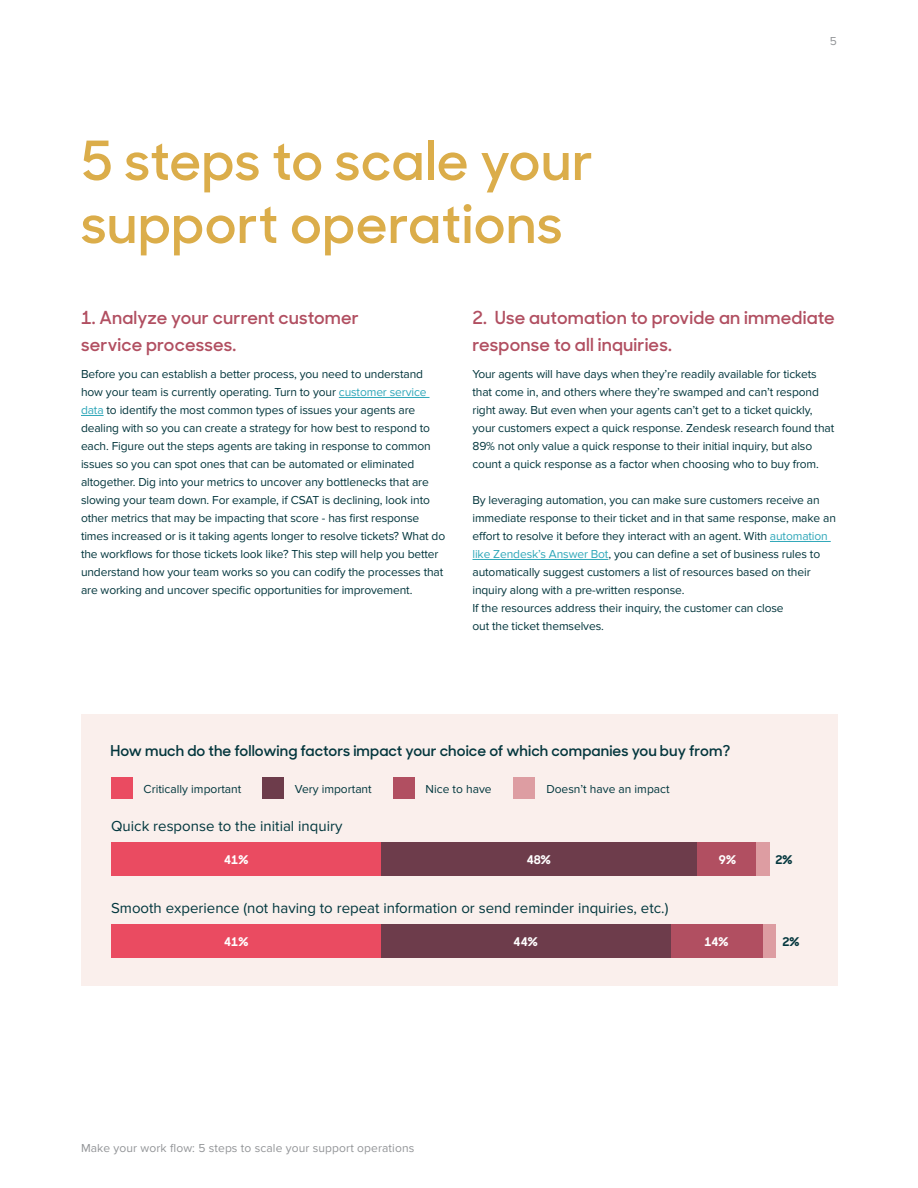
<style>
.page{position:relative;width:918px;height:1188px;background:#fff}
.page>*{position:absolute;margin:0;border:0;box-sizing:border-box;transform-origin:0 0}
.t1{font:600 54px/63px "Sharp Sans No 1";letter-spacing:.01em;color:#dbad4a}
.t2{font:600 18px/27px "Sharp Sans No 1";letter-spacing:.01em;color:#b14f61}
.t3{font:15px "Proxima Nova";color:#00363d}
.t4{font:600 15px "Sharp Sans No 1";letter-spacing:.005em;color:#03363d}
.t5{font:12px/18px "Proxima Nova";letter-spacing:-.01em;color:#03363d}
.t6{font:12px "Proxima Nova";color:#00363d}
.t7{font:12px "Proxima Nova";letter-spacing:.01em;color:#939598}
.t8{font:700 12px "Sharp Sans No 1";color:#fff}
.t9{font:700 12px "Sharp Sans No 1";color:#03363d}
.s1{color:#2fa7b9}
</style>
<div class="page">
<hr style="left:339px;top:397px;width:91px;height:1px;background:#2fa7b9">
<svg style="left:81px;top:415px;width:23px;height:1px"></svg>
<hr style="left:770px;top:541px;width:61px;height:1px;background:#2fa7b9">
<hr style="left:472px;top:559px;width:136px;height:1px;background:#2fa7b9">
<div style="left:81px;top:715px;width:756px;height:271px;background:#faefec"></div>
<div style="left:763px;top:924px;width:13px;height:34px;background:#dd9da2"></div>
<div style="left:670px;top:924px;width:93px;height:34px;background:#b14f61"></div>
<div style="left:381px;top:924px;width:289px;height:34px;background:#6d3c4b"></div>
<div style="left:756px;top:842px;width:13px;height:34px;background:#dd9da2"></div>
<div style="left:697px;top:842px;width:59px;height:34px;background:#b14f61"></div>
<div style="left:381px;top:842px;width:316px;height:34px;background:#6d3c4b"></div>
<div style="left:111px;top:842px;width:270px;height:34px;background:#ea4b61"></div>
<div style="left:111px;top:924px;width:270px;height:34px;background:#ea4b61"></div>
<div style="left:111px;top:778px;width:21px;height:21px;background:#ea4b61"></div>
<div style="left:262px;top:778px;width:22px;height:21px;background:#6d3c4b"></div>
<div style="left:393px;top:778px;width:21px;height:21px;background:#b14f61"></div>
<div style="left:514px;top:778px;width:21px;height:21px;background:#dd9da2"></div>
<h1 class="t1" style="left:81px;top:125px;width:514px">5 steps to scale your support operations</h1>
<p class="t7" style="left:830px;top:34px;width:9px">5</p>
<h2 class="t2" style="left:81px;top:303px;width:279px">1. Analyze your current customer service processes.</h2>
<p class="t5" style="left:81px;top:365px;width:366px">Before you can establish a better process, you need to understand how your team is currently operating. Turn to your <span class="s1">customer service data</span> to identify the most common types of issues your agents are dealing with so you can create a strategy for how best to respond to each. Figure out the steps agents are taking in response to common issues so you can spot ones that can be automated or eliminated altogether. Dig into your metrics to uncover any bottlenecks that are slowing your team down. For example, if CSAT is declining, look into other metrics that may be impacting that score - has first response times increased or is it taking agents longer to resolve tickets? What do the workflows for those tickets look like? This step will help you better understand how your team works so you can codify the processes that are working and uncover specific opportunities for improvement.</p>
<h2 class="t2" style="left:472px;top:303px;width:364px">2. Use automation to provide an immediate response to all inquiries.</h2>
<p class="t5" style="left:472px;top:365px;width:363px">Your agents will have days when they’re readily available for tickets that come in, and others where they’re swamped and can’t respond right away. But even when your agents can’t get to a ticket quickly, your customers expect a quick response. Zendesk research found that 89% not only value a quick response to their initial inquiry, but also count a quick response as a factor when choosing who to buy from.</p>
<p class="t5" style="left:472px;top:491px;width:365px">By leveraging automation, you can make sure customers receive an immediate response to their ticket and in that same response, make an effort to resolve it before they interact with an agent. With <span class="s1">automation like Zendesk’s Answer Bot</span>, you can define a set of business rules to automatically suggest customers a list of resources based on their inquiry along with a pre-written response.<br>If the resources address their inquiry, the customer can close<br>out the ticket themselves.</p>
<p class="t4" style="left:111px;top:738px;width:621px">How much do the following factors impact your choice of which companies you buy from?</p>
<p class="t6" style="left:144px;top:782px;width:99px">Critically important</p>
<p class="t6" style="left:295px;top:782px;width:78px">Very important</p>
<p class="t6" style="left:426px;top:782px;width:68px">Nice to have</p>
<p class="t6" style="left:546px;top:782px;width:125px">Doesn’t have an impact</p>
<p class="t3" style="left:111px;top:818px;width:233px">Quick response to the initial inquiry</p>
<p class="t8" style="left:224px;top:850px;width:25px">41%</p>
<p class="t8" style="left:527px;top:850px;width:25px">48%</p>
<p class="t8" style="left:719px;top:850px;width:18px">9%</p>
<p class="t9" style="left:775px;top:850px;width:18px">2%</p>
<p class="t3" style="left:111px;top:899px;width:559px">Smooth experience (not having to repeat information or send reminder inquiries, etc.)</p>
<p class="t8" style="left:224px;top:931px;width:25px">41%</p>
<p class="t8" style="left:514px;top:931px;width:25px">44%</p>
<p class="t8" style="left:704px;top:931px;width:25px">14%</p>
<p class="t9" style="left:782px;top:931px;width:18px">2%</p>
<p class="t7" style="left:81px;top:1141px;width:335px">Make your work flow: 5 steps to scale your support operations</p>
</div>
